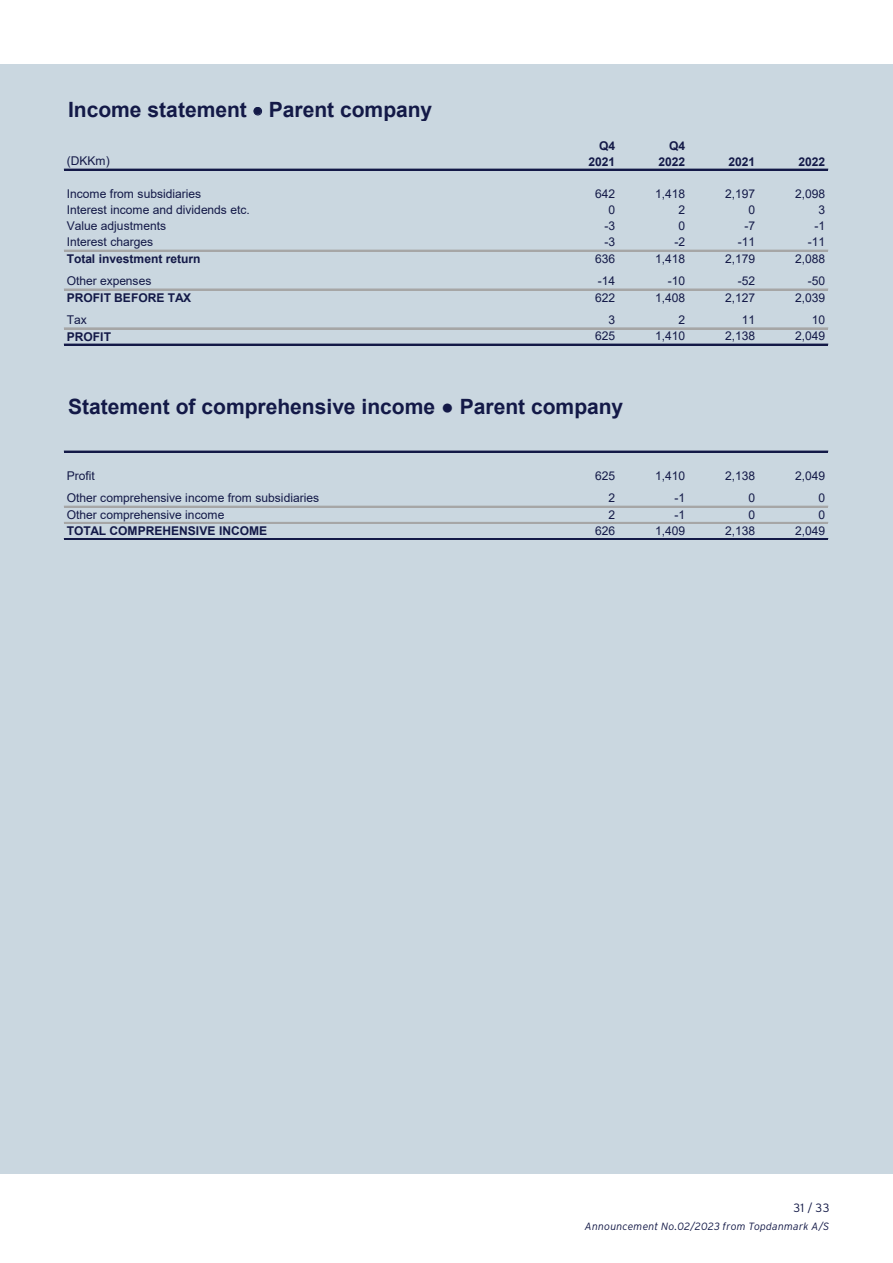
<style>
.page{position:relative;width:893px;height:1263px;background:#fff}
.page>*{position:absolute;margin:0;border:0;box-sizing:border-box;transform-origin:0 0}
.t1{font:700 21px "Arial";color:#131947}
.t2{font:12px "Arial";letter-spacing:-.005em;color:#131947}
.t3{font:700 12px "Arial";letter-spacing:-.005em;color:#131947}
.t4{font:300 12px "Interstate";color:#131947}
.t5{font:italic 300 10.5px "Interstate";letter-spacing:.015em;color:#131947}
</style>
<div class="page">
<div style="left:0;top:64px;width:893px;height:1110px;background:#cad7e0"></div>
<hr style="left:64px;top:169px;width:764px;height:1px;background:#131947">
<hr style="left:64px;top:250px;width:764px;height:1px;background:#a6a6a6">
<hr style="left:64px;top:289px;width:764px;height:1px;background:#a6a6a6">
<hr style="left:64px;top:328px;width:764px;height:1px;background:#a6a6a6">
<hr style="left:64px;top:344px;width:764px;height:1px;background:#131947">
<hr style="left:64px;top:451px;width:764px;height:1px;background:#131947">
<hr style="left:64px;top:506px;width:764px;height:1px;background:#a6a6a6">
<hr style="left:64px;top:522px;width:764px;height:2px;background:#a6a6a6">
<hr style="left:64px;top:538px;width:764px;height:2px;background:#131947">
<h1 class="t1" style="left:68px;top:95px;width:366px">Income statement • Parent company</h1>
<p class="t3" style="left:599px;top:137px;width:18px">Q4</p>
<p class="t3" style="left:669px;top:137px;width:18px">Q4</p>
<p class="t2" style="left:67px;top:153px;width:45px">(DKKm)</p>
<p class="t3" style="left:588px;top:153px;width:28px">2021</p>
<p class="t3" style="left:658px;top:153px;width:28px">2022</p>
<p class="t3" style="left:728px;top:153px;width:28px">2021</p>
<p class="t3" style="left:798px;top:153px;width:28px">2022</p>
<p class="t2" style="left:67px;top:185px;width:136px">Income from subsidiaries</p>
<p class="t2" style="left:595px;top:185px;width:22px">642</p>
<p class="t2" style="left:655px;top:185px;width:32px">1,418</p>
<p class="t2" style="left:725px;top:185px;width:32px">2,197</p>
<p class="t2" style="left:795px;top:185px;width:32px">2,098</p>
<p class="t2" style="left:67px;top:202px;width:185px">Interest income and dividends etc.</p>
<p class="t2" style="left:608px;top:202px;width:8px">0</p>
<p class="t2" style="left:678px;top:202px;width:8px">2</p>
<p class="t2" style="left:748px;top:202px;width:8px">0</p>
<p class="t2" style="left:818px;top:202px;width:8px">3</p>
<p class="t2" style="left:67px;top:218px;width:101px">Value adjustments</p>
<p class="t2" style="left:604px;top:218px;width:12px">-3</p>
<p class="t2" style="left:678px;top:218px;width:8px">0</p>
<p class="t2" style="left:744px;top:218px;width:12px">-7</p>
<p class="t2" style="left:814px;top:218px;width:12px">-1</p>
<p class="t2" style="left:67px;top:234px;width:88px">Interest charges</p>
<p class="t2" style="left:604px;top:234px;width:12px">-3</p>
<p class="t2" style="left:674px;top:234px;width:12px">-2</p>
<p class="t2" style="left:738px;top:234px;width:19px">-11</p>
<p class="t2" style="left:808px;top:234px;width:19px">-11</p>
<p class="t3" style="left:67px;top:250px;width:135px">Total investment return</p>
<p class="t2" style="left:595px;top:250px;width:22px">636</p>
<p class="t2" style="left:655px;top:250px;width:32px">1,418</p>
<p class="t2" style="left:725px;top:250px;width:32px">2,179</p>
<p class="t2" style="left:795px;top:250px;width:32px">2,088</p>
<p class="t2" style="left:67px;top:273px;width:86px">Other expenses</p>
<p class="t2" style="left:598px;top:273px;width:19px">-14</p>
<p class="t2" style="left:668px;top:273px;width:19px">-10</p>
<p class="t2" style="left:738px;top:273px;width:19px">-52</p>
<p class="t2" style="left:808px;top:273px;width:19px">-50</p>
<p class="t3" style="left:67px;top:289px;width:126px">PROFIT BEFORE TAX</p>
<p class="t2" style="left:595px;top:289px;width:22px">622</p>
<p class="t2" style="left:655px;top:289px;width:32px">1,408</p>
<p class="t2" style="left:725px;top:289px;width:32px">2,127</p>
<p class="t2" style="left:795px;top:289px;width:32px">2,039</p>
<p class="t2" style="left:67px;top:312px;width:22px">Tax</p>
<p class="t2" style="left:608px;top:312px;width:8px">3</p>
<p class="t2" style="left:678px;top:312px;width:8px">2</p>
<p class="t2" style="left:742px;top:312px;width:15px">11</p>
<p class="t2" style="left:812px;top:312px;width:15px">10</p>
<p class="t3" style="left:67px;top:328px;width:46px">PROFIT</p>
<p class="t2" style="left:595px;top:328px;width:22px">625</p>
<p class="t2" style="left:655px;top:328px;width:32px">1,410</p>
<p class="t2" style="left:725px;top:328px;width:32px">2,138</p>
<p class="t2" style="left:795px;top:328px;width:32px">2,049</p>
<h1 class="t1" style="left:68px;top:392px;width:557px">Statement of comprehensive income ● Parent company</h1>
<p class="t2" style="left:67px;top:467px;width:30px">Profit</p>
<p class="t2" style="left:595px;top:467px;width:22px">625</p>
<p class="t2" style="left:655px;top:467px;width:32px">1,410</p>
<p class="t2" style="left:725px;top:467px;width:32px">2,138</p>
<p class="t2" style="left:795px;top:467px;width:32px">2,049</p>
<p class="t2" style="left:67px;top:490px;width:254px">Other comprehensive income from subsidiaries</p>
<p class="t2" style="left:608px;top:490px;width:8px">2</p>
<p class="t2" style="left:674px;top:490px;width:12px">-1</p>
<p class="t2" style="left:748px;top:490px;width:8px">0</p>
<p class="t2" style="left:818px;top:490px;width:8px">0</p>
<p class="t2" style="left:67px;top:506px;width:159px">Other comprehensive income</p>
<p class="t2" style="left:608px;top:506px;width:8px">2</p>
<p class="t2" style="left:674px;top:506px;width:12px">-1</p>
<p class="t2" style="left:748px;top:506px;width:8px">0</p>
<p class="t2" style="left:818px;top:506px;width:8px">0</p>
<p class="t3" style="left:67px;top:522px;width:202px">TOTAL COMPREHENSIVE INCOME</p>
<p class="t2" style="left:595px;top:522px;width:22px">626</p>
<p class="t2" style="left:655px;top:522px;width:32px">1,409</p>
<p class="t2" style="left:725px;top:522px;width:32px">2,138</p>
<p class="t2" style="left:795px;top:522px;width:32px">2,049</p>
<p class="t4" style="left:793px;top:1199px;width:37px">31 / 33</p>
<p class="t5" style="left:585px;top:1218px;width:246px">Announcement No.02/2023 from Topdanmark A/S</p>
</div>
